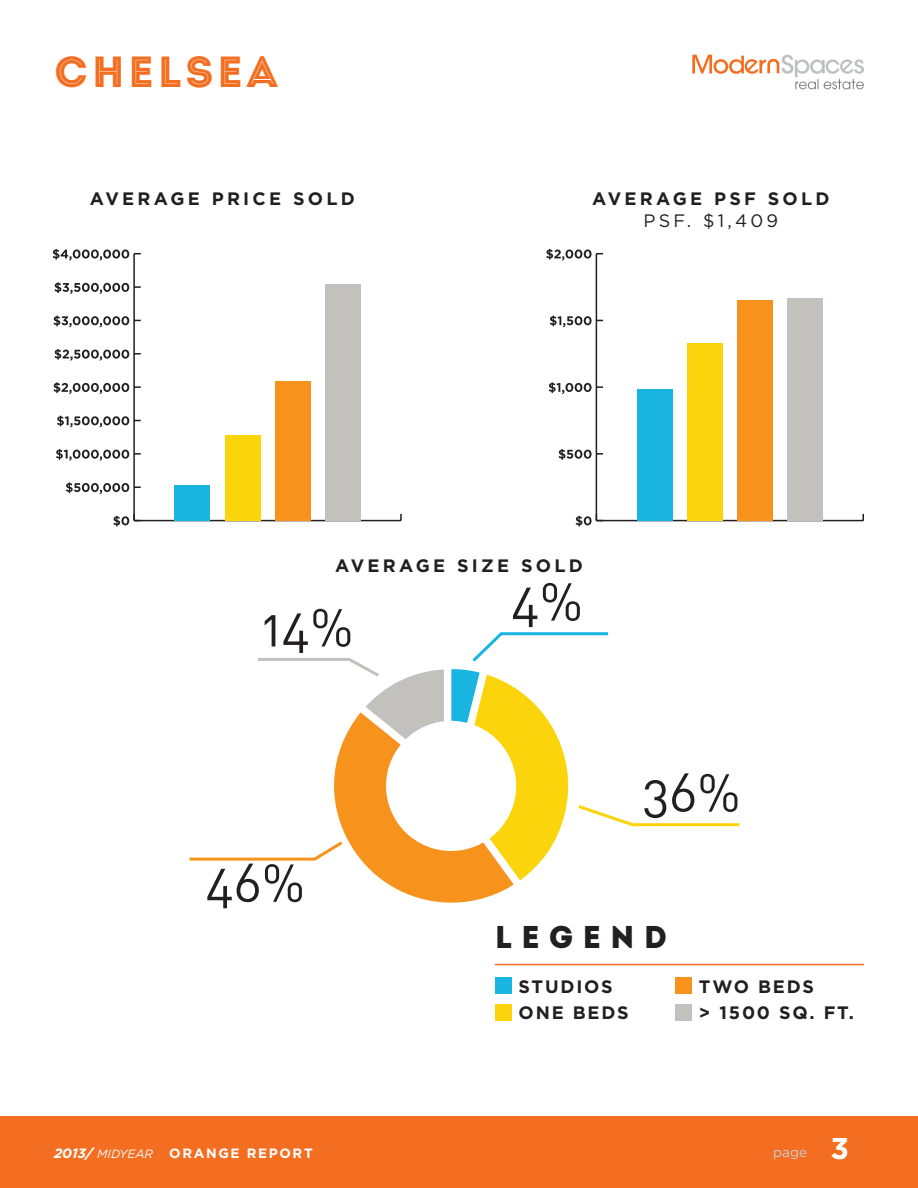
<style>
.page{position:relative;width:918px;height:1188px;background:#fff}
.page>*{position:absolute;margin:0;border:0;box-sizing:border-box;transform-origin:0 0}
.t1{font:52.5px "DIN Regular Alternate";color:#231f20}
.t2{font:43.5px "Intro Inline";letter-spacing:.08em;color:#f36e21}
.t3{font:31.5px "Intro";letter-spacing:.28em;color:#231f20}
.t4{font:700 30px "Gotham HTF";color:#fff}
.t5{font:700 18px "Gotham HTF";letter-spacing:.18em;color:#231f20}
.t6{font:700 18px/26.4px "Gotham HTF";letter-spacing:.1em;color:#231f20}
.t7{font:18px "Gotham HTF";letter-spacing:.18em;color:#231f20}
.t8{font:700 13.5px "Gotham HTF";letter-spacing:.12em;color:#fff}
.t9{font:13.5px "Gotham HTF";color:#cdced0}
.s1{font-style:italic}
.s2{font-weight:400;font-style:italic;font-size:12px}
</style>
<div class="page">
<div style="left:0;top:1117px;width:918px;height:71px;background:#f36e21"></div>
<svg style="left:692px;top:55px;width:172px;height:34px"></svg>
<div style="left:495px;top:1004px;width:17px;height:17px;background:#fcd40b"></div>
<div style="left:495px;top:978px;width:17px;height:16px;background:#1ab4e0"></div>
<div style="left:675px;top:978px;width:17px;height:16px;background:#f7931d"></div>
<div style="left:675px;top:1004px;width:17px;height:17px;background:#c2c1be"></div>
<hr style="left:495px;top:964px;width:369px;height:1px;background:#f36e21">
<svg style="left:189px;top:632px;width:551px;height:271px"></svg>
<hr style="left:134px;top:520px;width:267px;height:1px;background:#231f20">
<svg style="left:400px;top:514px;width:2px;height:7px"></svg>
<hr style="left:133px;top:254px;width:2px;height:267px;background:#231f20">
<svg style="left:113px;top:514px;width:28px;height:12px"></svg>
<svg style="left:66px;top:482px;width:75px;height:12px"></svg>
<svg style="left:56px;top:449px;width:85px;height:12px"></svg>
<svg style="left:57px;top:416px;width:84px;height:11px"></svg>
<svg style="left:53px;top:382px;width:88px;height:12px"></svg>
<svg style="left:54px;top:349px;width:87px;height:12px"></svg>
<svg style="left:53px;top:316px;width:88px;height:11px"></svg>
<svg style="left:54px;top:282px;width:87px;height:12px"></svg>
<svg style="left:53px;top:249px;width:88px;height:11px"></svg>
<div style="left:325px;top:284px;width:35px;height:237px;background:#c2c1be"></div>
<div style="left:275px;top:381px;width:35px;height:140px;background:#f7931d"></div>
<div style="left:225px;top:435px;width:35px;height:86px;background:#fcd40b"></div>
<div style="left:175px;top:485px;width:35px;height:36px;background:#1ab4e0"></div>
<hr style="left:596px;top:520px;width:267px;height:1px;background:#231f20">
<svg style="left:862px;top:514px;width:2px;height:7px"></svg>
<hr style="left:596px;top:254px;width:1px;height:267px;background:#231f20">
<svg style="left:576px;top:514px;width:27px;height:12px"></svg>
<svg style="left:559px;top:449px;width:44px;height:11px"></svg>
<svg style="left:549px;top:382px;width:54px;height:12px"></svg>
<svg style="left:550px;top:316px;width:53px;height:11px"></svg>
<svg style="left:546px;top:249px;width:57px;height:11px"></svg>
<div style="left:787px;top:298px;width:35px;height:223px;background:#c2c1be"></div>
<div style="left:737px;top:300px;width:35px;height:221px;background:#f7931d"></div>
<div style="left:687px;top:343px;width:35px;height:178px;background:#fcd40b"></div>
<div style="left:637px;top:389px;width:35px;height:132px;background:#1ab4e0"></div>
<p class="t2" style="left:54px;top:45px;width:225px">CHELSEA</p>
<p class="t5" style="left:90px;top:188px;width:266px">AVERAGE PRICE SOLD</p>
<p class="t5" style="left:592px;top:188px;width:239px">AVERAGE PSF SOLD</p>
<p class="t7" style="left:644px;top:211px;width:136px">PSF. $1,409</p>
<p class="t5" style="left:335px;top:556px;width:249px">AVERAGE SIZE SOLD</p>
<p class="t1" style="left:262px;top:595px;width:93px">14%</p>
<p class="t1" style="left:205px;top:850px;width:101px">46%</p>
<p class="t8" style="left:54px;top:1145px;width:260px"><span class="s1">2013/</span> <span class="s2">MIDYEAR</span> ORANGE REPORT</p>
<p class="t1" style="left:511px;top:569px;width:74px">4%</p>
<p class="t1" style="left:642px;top:760px;width:100px">36%</p>
<h3 class="t3" style="left:495px;top:918px;width:174px">LEGEND</h3>
<p class="t6" style="left:519px;top:973px;width:96px">STUDIOS</p>
<p class="t6" style="left:699px;top:973px;width:157px">TWO BEDS<br>&gt; 1500 SQ. FT.</p>
<p class="t5" style="left:519px;top:1002px;width:112px">ONE BEDS</p>
<p class="t9" style="left:773px;top:1144px;width:35px">page</p>
<p class="t4" style="left:831px;top:1131px;width:20px">3</p>
</div>
